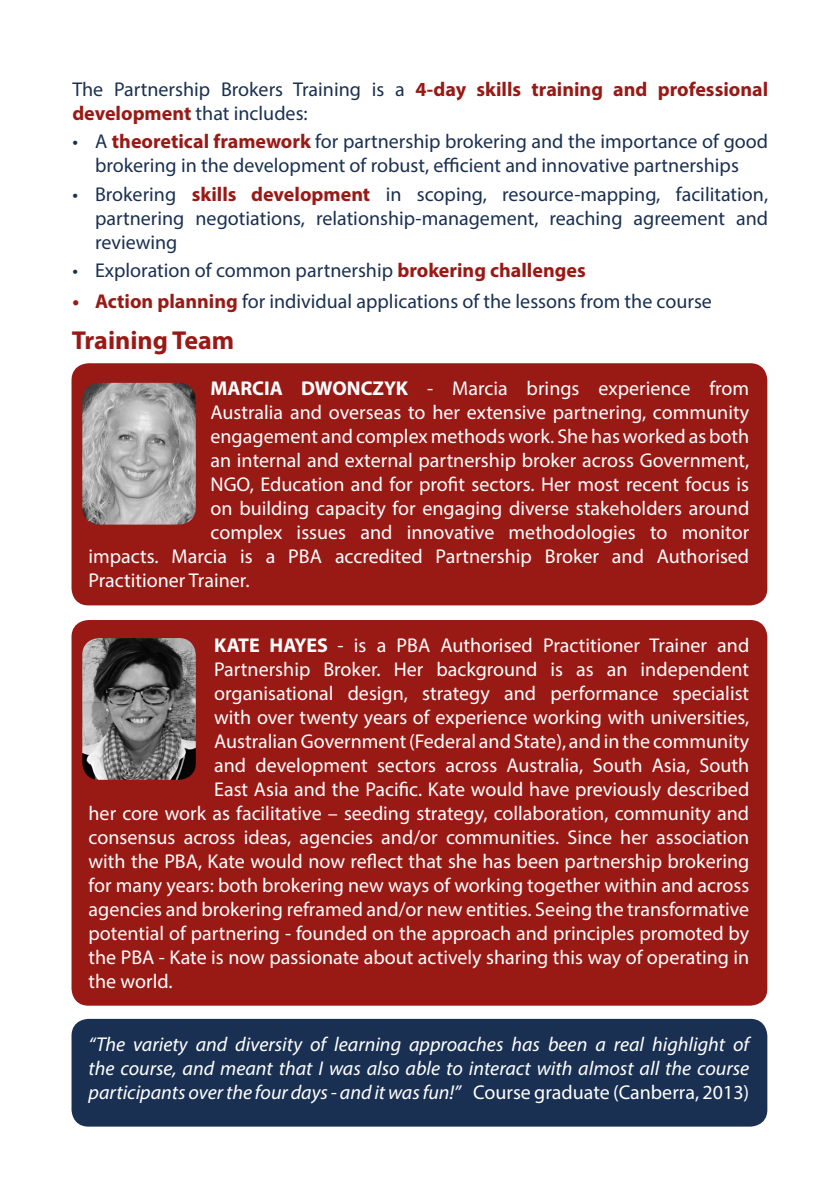
<style>
.page{position:relative;width:840px;height:1191px;background:#fff}
.page>*{position:absolute;margin:0;border:0;box-sizing:border-box;transform-origin:0 0}
.t1{font:700 26px "Myriad Pro";color:#991915}
.Body_content{font:20px "Myriad Pro";color:#fff}
.t2{font:20px/24px "Myriad Pro";color:#1a3052}
.t3{font:italic 20px/24px "Myriad Pro";color:#fff;text-align:justify}
.s1{font-weight:700;color:#991915}
.s2{font-weight:700}
.s3{font-style:normal}
</style>
<div class="page">
<div style="left:71px;top:363px;width:695px;height:242px;background:#991915;border-radius:17px"></div>
<img style="left:82px;top:383px;width:114px;height:141px">
<div style="left:71px;top:620px;width:695px;height:385px;background:#991915;border-radius:17px"></div>
<img style="left:82px;top:638px;width:114px;height:142px">
<div style="left:71px;top:1018px;width:695px;height:108px;background:#1a3052;border-radius:17px"></div>
<p class="t2" style="left:72px;top:76px;width:697px">The Partnership Brokers Training is a <span class="s1">4-day skills training and professional development</span> that includes:</p>
<p class="t2" style="left:72px;top:129px;width:697px;text-align:center">• A <span class="s1">theoretical framework</span> for partnership brokering and the importance of good brokering in the development of robust, efficient and innovative partnerships</p>
<p class="t2" style="left:95px;top:182px;width:674px;text-align:justify;text-indent:-23px">• Brokering <span class="s1">skills development</span> in scoping, resource-mapping, facilitation, partnering negotiations, relationship-management, reaching agreement and reviewing</p>
<p class="t2" style="left:72px;top:258px;width:514px">• Exploration of common partnership <span class="s1">brokering challenges</span></p>
<p class="t2" style="left:72px;top:289px;width:640px"><span class="s1">• Action planning</span> for individual applications of the lessons from the course</p>
<p class="t1" style="left:72px;top:323px;width:164px">Training Team</p>
<p class="Body_content" style="left:210px;top:376px;width:540px"><span class="s2">MARCIA DWONCZYK</span> - Marcia brings experience from</p>
<p class="Body_content" style="left:210px;top:400px;width:540px">Australia and overseas to her extensive partnering, community</p>
<p class="Body_content" style="left:210px;top:424px;width:540px">engagement and complex methods work. She has worked as both</p>
<p class="Body_content" style="left:210px;top:448px;width:540px">an internal and external partnership broker across Government,</p>
<p class="Body_content" style="left:210px;top:472px;width:540px">NGO, Education and for profit sectors. Her most recent focus is</p>
<p class="Body_content" style="left:210px;top:496px;width:540px">on building capacity for engaging diverse stakeholders around</p>
<p class="Body_content" style="left:210px;top:520px;width:540px">complex issues and innovative methodologies to monitor</p>
<p class="Body_content" style="left:88px;top:544px;width:661px">impacts. Marcia is a PBA accredited Partnership Broker and Authorised</p>
<p class="Body_content" style="left:88px;top:568px;width:162px">Practitioner Trainer.</p>
<p class="Body_content" style="left:214px;top:633px;width:536px"><span class="s2">KATE HAYES</span> - is a PBA Authorised Practitioner Trainer and</p>
<p class="Body_content" style="left:214px;top:657px;width:536px">Partnership Broker. Her background is as an independent</p>
<p class="Body_content" style="left:214px;top:681px;width:536px">organisational design, strategy and performance specialist</p>
<p class="Body_content" style="left:214px;top:705px;width:536px">with over twenty years of experience working with universities,</p>
<p class="Body_content" style="left:214px;top:729px;width:536px">Australian Government (Federal and State), and in the community</p>
<p class="Body_content" style="left:214px;top:753px;width:536px">and development sectors across Australia, South Asia, South</p>
<p class="Body_content" style="left:214px;top:777px;width:536px">East Asia and the Pacific. Kate would have previously described</p>
<p class="Body_content" style="left:88px;top:801px;width:661px">her core work as facilitative – seeding strategy, collaboration, community and</p>
<p class="Body_content" style="left:88px;top:825px;width:662px">consensus across ideas, agencies and/or communities. Since her association</p>
<p class="Body_content" style="left:88px;top:849px;width:662px">with the PBA, Kate would now reflect that she has been partnership brokering</p>
<p class="Body_content" style="left:88px;top:873px;width:662px">for many years: both brokering new ways of working together within and across</p>
<p class="Body_content" style="left:88px;top:897px;width:662px">agencies and brokering reframed and/or new entities. Seeing the transformative</p>
<p class="Body_content" style="left:88px;top:921px;width:661px">potential of partnering - founded on the approach and principles promoted by</p>
<p class="Body_content" style="left:88px;top:945px;width:661px">the PBA - Kate is now passionate about actively sharing this way of operating in</p>
<p class="Body_content" style="left:88px;top:969px;width:86px">the world.</p>
<p class="t3" style="left:88px;top:1031px;width:662px">“The variety and diversity of learning approaches has been a real highlight of the course, and meant that I was also able to interact with almost all the course participants over the four days - and it was fun!” <span class="s3">Course graduate (Canberra, 2013)</span></p>
</div>
